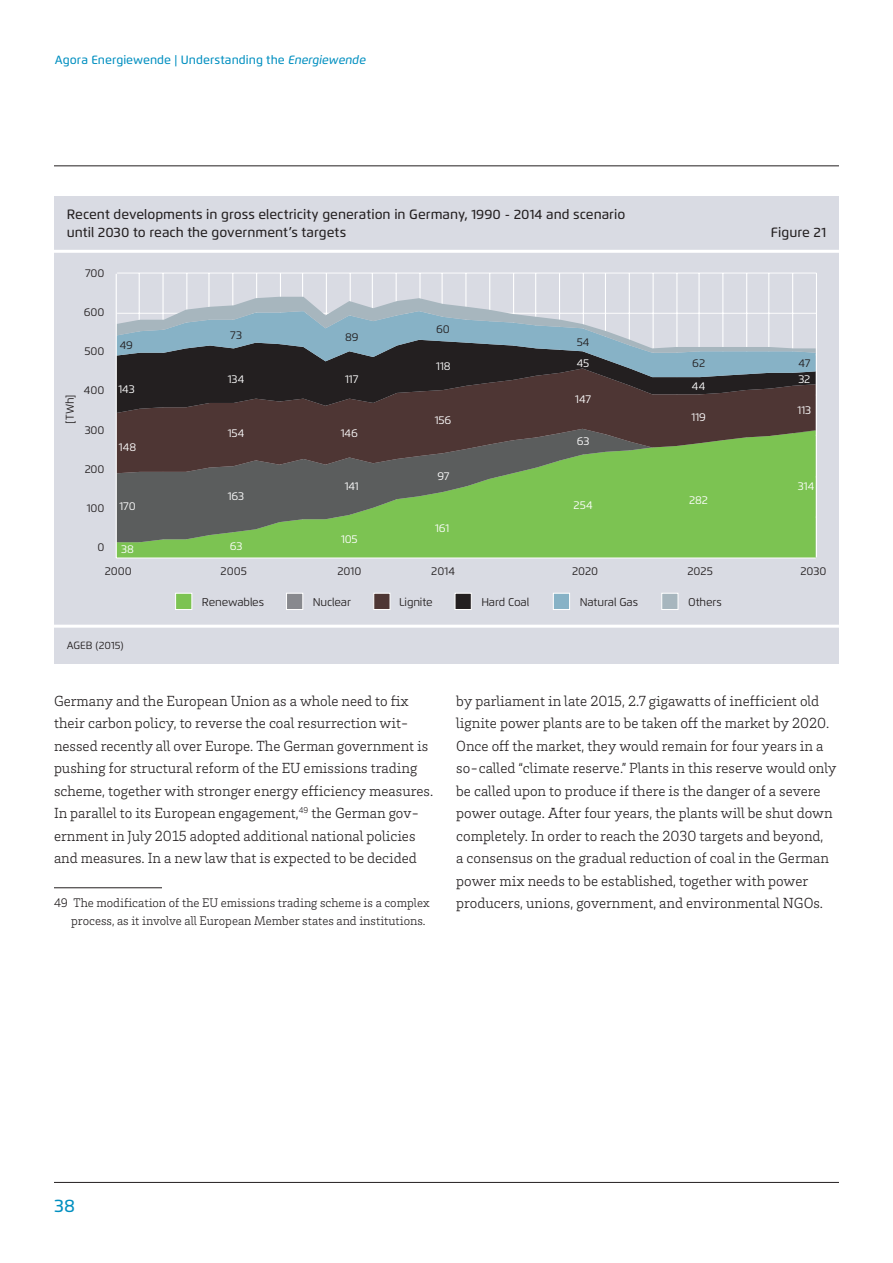
<style>
.page{position:relative;width:893px;height:1263px;background:#fff}
.page>*{position:absolute;margin:0;border:0;box-sizing:border-box;transform-origin:0 0}
.t1{font:500 18px "Flexo";color:#008fc0}
.t2{font:300 15px/22.5px "Brix Slab";color:#231f20}
.t3{font:500 13.5px/18px "Flexo";color:#231f20}
.t4{font:300 12.75px/18px "Brix Slab";color:#231f20}
.t5{font:500 12px "Flexo";letter-spacing:.005em;color:#008fc0}
.t6{font:11.25px "Flexo";letter-spacing:-.01em;color:#231f20}
.t7{font:11.25px "Flexo";letter-spacing:-.01em;color:#fff}
.t8{font:10.5px "Flexo";color:#231f20}
.s1{font-style:italic}
</style>
<div class="page">
<hr style="left:54px;top:166px;width:785px;height:1px;background:#231f20">
<hr style="left:54px;top:1182px;width:785px;height:1px;background:#231f20">
<hr style="left:54px;top:887px;width:108px;height:1px;background:#231f20">
<div style="left:54px;top:196px;width:785px;height:467px;background:#d9dbe3"></div>
<hr style="left:54px;top:250px;width:785px;height:3px;background:#fff">
<hr style="left:54px;top:625px;width:785px;height:3px;background:#fff">
<hr style="left:117px;top:273px;width:699px;height:1px;background:#fff">
<hr style="left:139px;top:273px;width:1px;height:284px;background:#fff">
<hr style="left:163px;top:273px;width:1px;height:284px;background:#fff">
<hr style="left:186px;top:273px;width:1px;height:284px;background:#fff">
<hr style="left:209px;top:273px;width:1px;height:284px;background:#fff">
<hr style="left:232px;top:273px;width:1px;height:284px;background:#fff">
<hr style="left:256px;top:273px;width:1px;height:284px;background:#fff">
<hr style="left:280px;top:273px;width:1px;height:284px;background:#fff">
<hr style="left:302px;top:273px;width:1px;height:284px;background:#fff">
<hr style="left:326px;top:273px;width:1px;height:284px;background:#fff">
<hr style="left:350px;top:273px;width:1px;height:284px;background:#fff">
<hr style="left:372px;top:273px;width:1px;height:284px;background:#fff">
<hr style="left:396px;top:273px;width:1px;height:284px;background:#fff">
<hr style="left:420px;top:273px;width:1px;height:284px;background:#fff">
<hr style="left:442px;top:273px;width:1px;height:284px;background:#fff">
<hr style="left:466px;top:273px;width:1px;height:284px;background:#fff">
<hr style="left:489px;top:273px;width:1px;height:284px;background:#fff">
<hr style="left:513px;top:273px;width:1px;height:284px;background:#fff">
<hr style="left:535px;top:273px;width:1px;height:284px;background:#fff">
<hr style="left:559px;top:273px;width:1px;height:284px;background:#fff">
<hr style="left:583px;top:273px;width:1px;height:284px;background:#fff">
<hr style="left:605px;top:273px;width:1px;height:284px;background:#fff">
<hr style="left:629px;top:273px;width:1px;height:284px;background:#fff">
<hr style="left:653px;top:273px;width:1px;height:284px;background:#fff">
<hr style="left:677px;top:273px;width:1px;height:284px;background:#fff">
<hr style="left:699px;top:273px;width:1px;height:284px;background:#fff">
<hr style="left:722px;top:273px;width:1px;height:284px;background:#fff">
<hr style="left:746px;top:273px;width:1px;height:284px;background:#fff">
<hr style="left:768px;top:273px;width:1px;height:284px;background:#fff">
<hr style="left:792px;top:273px;width:1px;height:284px;background:#fff">
<hr style="left:816px;top:273px;width:1px;height:284px;background:#fff">
<div style="left:117px;top:542px;width:699px;height:15px;background:#7cc352"></div>
<svg style="left:117px;top:473px;width:699px;height:69px;background:#709f55"></svg>
<svg style="left:117px;top:413px;width:699px;height:60px;background:#595741"></svg>
<svg style="left:117px;top:377px;width:699px;height:36px;background:#3b2c2b"></svg>
<svg style="left:117px;top:353px;width:699px;height:24px;background:#3f484e"></svg>
<svg style="left:117px;top:297px;width:699px;height:56px"></svg>
<hr style="left:116px;top:274px;width:1px;height:284px;background:#fff">
<hr style="left:116px;top:557px;width:700px;height:1px;background:#fff">
<div style="left:373px;top:593px;width:17px;height:17px;background:#4e3634;border:1px solid #fff"></div>
<div style="left:286px;top:593px;width:17px;height:17px;background:#88898e;border:1px solid #fff"></div>
<div style="left:455px;top:593px;width:17px;height:17px;background:#231f20;border:1px solid #fff"></div>
<div style="left:553px;top:593px;width:17px;height:17px;background:#87b2c6;border:1px solid #fff"></div>
<div style="left:661px;top:593px;width:17px;height:17px;background:#a7b6be;border:1px solid #fff"></div>
<div style="left:175px;top:593px;width:17px;height:17px;background:#7cc352;border:1px solid #fff"></div>
<p class="t5" style="left:55px;top:53px;width:313px">Agora Energiewende | Understanding the <span class="s1">Energiewende</span></p>
<p class="t3" style="left:67px;top:205px;width:560px">Recent developments in gross electricity generation in Germany, 1990 - 2014 and scenario until 2030 to reach the government’s targets</p>
<p class="t6" style="left:63px;top:424px;width:31px;rotate:-90deg">[TWh]</p>
<p class="t6" style="left:85px;top:266px;width:21px">700</p>
<p class="t6" style="left:84px;top:305px;width:22px">600</p>
<p class="t6" style="left:85px;top:344px;width:21px">500</p>
<p class="t6" style="left:84px;top:384px;width:22px">400</p>
<p class="t6" style="left:85px;top:423px;width:21px">300</p>
<p class="t6" style="left:85px;top:462px;width:21px">200</p>
<p class="t6" style="left:87px;top:501px;width:19px">100</p>
<p class="t6" style="left:97px;top:540px;width:9px">0</p>
<p class="t6" style="left:120px;top:339px;width:14px">49</p>
<p class="t7" style="left:118px;top:382px;width:18px">143</p>
<p class="t7" style="left:119px;top:441px;width:19px">148</p>
<p class="t7" style="left:119px;top:499px;width:18px">170</p>
<p class="t7" style="left:121px;top:542px;width:14px">38</p>
<p class="t6" style="left:230px;top:328px;width:13px">73</p>
<p class="t7" style="left:228px;top:372px;width:18px">134</p>
<p class="t7" style="left:228px;top:427px;width:18px">154</p>
<p class="t7" style="left:228px;top:490px;width:18px">163</p>
<p class="t7" style="left:230px;top:539px;width:14px">63</p>
<p class="t6" style="left:345px;top:330px;width:15px">89</p>
<p class="t7" style="left:345px;top:372px;width:15px">117</p>
<p class="t7" style="left:341px;top:427px;width:19px">146</p>
<p class="t7" style="left:345px;top:479px;width:16px">141</p>
<p class="t7" style="left:341px;top:532px;width:18px">105</p>
<p class="t6" style="left:436px;top:323px;width:15px">60</p>
<p class="t7" style="left:436px;top:359px;width:16px">118</p>
<p class="t7" style="left:435px;top:413px;width:18px">156</p>
<p class="t7" style="left:437px;top:469px;width:14px">97</p>
<p class="t7" style="left:435px;top:521px;width:16px">161</p>
<p class="t6" style="left:577px;top:335px;width:14px">54</p>
<p class="t7" style="left:577px;top:356px;width:14px">45</p>
<p class="t6" style="left:692px;top:356px;width:14px">62</p>
<p class="t7" style="left:692px;top:379px;width:15px">44</p>
<p class="t7" style="left:575px;top:393px;width:17px">147</p>
<p class="t7" style="left:691px;top:410px;width:16px">119</p>
<p class="t7" style="left:577px;top:434px;width:14px">63</p>
<p class="t7" style="left:574px;top:498px;width:21px">254</p>
<p class="t7" style="left:689px;top:493px;width:20px">282</p>
<p class="t3" style="left:771px;top:223px;width:57px">Figure 21</p>
<p class="t6" style="left:798px;top:356px;width:14px">47</p>
<p class="t7" style="left:798px;top:372px;width:13px">32</p>
<p class="t7" style="left:797px;top:403px;width:15px">113</p>
<p class="t7" style="left:798px;top:479px;width:18px">314</p>
<p class="t6" style="left:105px;top:564px;width:29px">2000</p>
<p class="t6" style="left:221px;top:564px;width:28px">2005</p>
<p class="t6" style="left:337px;top:564px;width:26px">2010</p>
<p class="t6" style="left:431px;top:564px;width:25px">2014</p>
<p class="t6" style="left:572px;top:564px;width:28px">2020</p>
<p class="t6" style="left:687px;top:564px;width:27px">2025</p>
<p class="t6" style="left:800px;top:564px;width:28px">2030</p>
<p class="t8" style="left:67px;top:639px;width:59px">AGEB (2015)</p>
<p class="t6" style="left:202px;top:595px;width:64px">Renewables</p>
<p class="t6" style="left:313px;top:595px;width:40px">Nuclear</p>
<p class="t6" style="left:399px;top:595px;width:35px">Lignite</p>
<p class="t6" style="left:481px;top:595px;width:49px">Hard Coal</p>
<p class="t6" style="left:580px;top:595px;width:60px">Natural Gas</p>
<p class="t6" style="left:688px;top:595px;width:35px">Others</p>
<p class="t2" style="left:54px;top:689px;width:381px">Germany and the European Union as a whole need to fix their carbon policy, to reverse the coal resurrection wit&shy;nessed recently all over Europe. The German government is pushing for structural reform of the EU emissions trading scheme, together with stronger energy efficiency measures.<br>In parallel to its European engagement,<sup>49</sup> the German gov&shy;ernment in July 2015 adopted additional national policies and measures. In a new law that is expected to be decided</p>
<p class="t4" style="left:71px;top:893px;width:360px;text-indent:-17px">49 The modification of the EU emissions trading scheme is a complex process, as it involve all European Member states and institutions.</p>
<p class="t2" style="left:456px;top:689px;width:382px">by parliament in late 2015, 2.7 gigawatts of inefficient old lignite power plants are to be taken off the market by 2020.<br>Once off the market, they would remain for four years in a so-called “climate reserve.” Plants in this reserve would only be called upon to produce if there is the danger of a severe power outage. After four years, the plants will be shut down completely. In order to reach the 2030 targets and beyond,<br>a consensus on the gradual reduction of coal in the German power mix needs to be established, together with power producers, unions, government, and environmental NGOs.</p>
<p class="t1" style="left:54px;top:1195px;width:22px">38</p>
</div>
